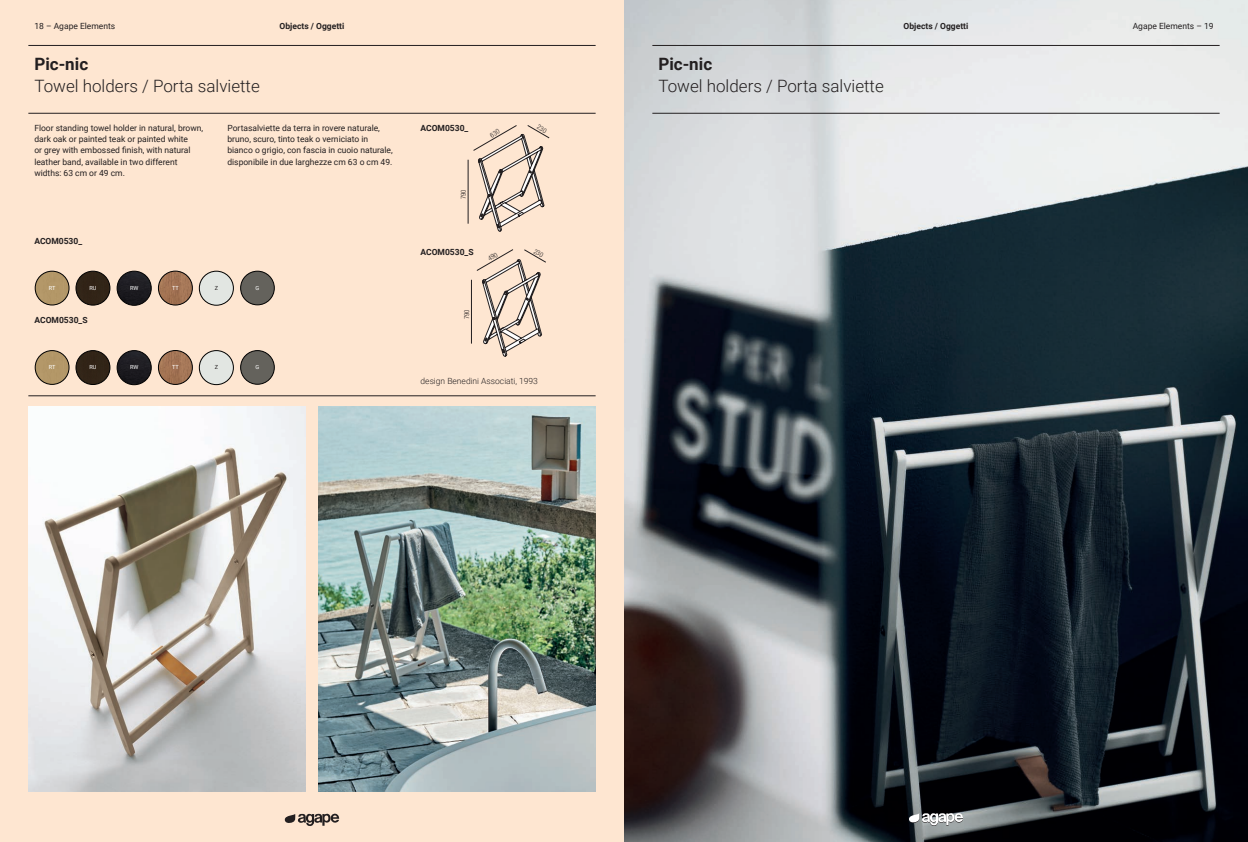
<style>
.page{position:relative;width:1248px;height:842px;background:#fff}
.page>*{position:absolute;margin:0;border:0;box-sizing:border-box;transform-origin:0 0}
.t1{font:300 17px "Roboto";color:#231f20}
.t2{font:700 17px "Roboto";color:#231f20}
.t3{font:8.5px/11.3px "Roboto";color:#231f20}
.t4{font:700 8.5px "Roboto";color:#231f20}
.t5{font:300 8.5px "Roboto";color:#231f20}
.t6{font:300 condensed 6.8px "Helvetica Neue LT Pro";color:#231f20}
.t7{font:5.6px "Roboto";color:#fff}
.t8{font:5.6px "Roboto";color:#231f20}
</style>
<div class="page">
<div style="left:0;top:0;width:624px;height:842px;background:#fee6d1"></div>
<img style="left:28px;top:407px;width:278px;height:384px">
<img style="left:318px;top:407px;width:277px;height:384px">
<img style="left:624px;top:0;width:623px;height:842px">
<div style="left:199px;top:351px;width:34px;height:34px;background:#e2e6e2;border-radius:50%"></div>
<div style="left:199px;top:350px;width:34px;height:35px;border:1px solid #000;border-radius:50%"></div>
<div style="left:199px;top:271px;width:34px;height:34px;background:#e2e6e2;border-radius:50%"></div>
<div style="left:199px;top:271px;width:34px;height:34px;border:1px solid #000;border-radius:50%"></div>
<img style="left:76px;top:351px;width:34px;height:33px;border-radius:17px">
<div style="left:76px;top:350px;width:34px;height:35px;border:1px solid #000;border-radius:50%"></div>
<img style="left:76px;top:271px;width:34px;height:34px;border-radius:17px">
<div style="left:76px;top:271px;width:34px;height:34px;border:1px solid #000;border-radius:50%"></div>
<img style="left:117px;top:351px;width:34px;height:34px;border-radius:17px">
<div style="left:117px;top:350px;width:34px;height:35px;border:1px solid #000;border-radius:50%"></div>
<img style="left:117px;top:271px;width:34px;height:34px;border-radius:17px">
<div style="left:117px;top:271px;width:34px;height:34px;border:1px solid #000;border-radius:50%"></div>
<img style="left:158px;top:350px;width:34px;height:34px;border-radius:17px">
<div style="left:158px;top:350px;width:34px;height:35px;border:1px solid #000;border-radius:50%"></div>
<img style="left:158px;top:271px;width:34px;height:34px;border-radius:17px">
<div style="left:158px;top:271px;width:34px;height:34px;border:1px solid #000;border-radius:50%"></div>
<div style="left:240px;top:351px;width:34px;height:33px;background:#64625c;border-radius:50%"></div>
<div style="left:240px;top:350px;width:34px;height:34px;border:1px solid #000;border-radius:50%"></div>
<div style="left:240px;top:271px;width:34px;height:34px;background:#64625c;border-radius:50%"></div>
<div style="left:240px;top:271px;width:34px;height:34px;border:1px solid #000;border-radius:50%"></div>
<img style="left:35px;top:351px;width:34px;height:33px;border-radius:17px">
<div style="left:35px;top:350px;width:34px;height:34px;border:1px solid #000;border-radius:50%"></div>
<img style="left:35px;top:271px;width:34px;height:34px;border-radius:17px">
<div style="left:35px;top:271px;width:34px;height:34px;border:1px solid #000;border-radius:50%"></div>
<hr style="left:652px;top:45px;width:567px;height:1px;background:#231f20">
<hr style="left:652px;top:113px;width:567px;height:1px;background:#231f20">
<hr style="left:28px;top:396px;width:567px;height:1px;background:#231f20">
<hr style="left:28px;top:45px;width:567px;height:1px;background:#231f20">
<hr style="left:28px;top:113px;width:567px;height:1px;background:#231f20">
<svg style="left:285px;top:813px;width:54px;height:13px"></svg>
<hr style="left:471px;top:280px;width:1px;height:64px;background:#231f20">
<hr style="left:468px;top:160px;width:1px;height:64px;background:#231f20">
<svg style="left:908px;top:813px;width:54px;height:13px"></svg>
<svg style="left:476px;top:249px;width:70px;height:108px"></svg>
<svg style="left:473px;top:125px;width:76px;height:107px"></svg>
<p class="t3" style="left:34px;top:20px;width:82px">18 – Agape Elements</p>
<p class="t4" style="left:279px;top:20px;width:66px">Objects / Oggetti</p>
<p class="t4" style="left:903px;top:20px;width:66px">Objects / Oggetti</p>
<p class="t3" style="left:1132px;top:20px;width:82px">Agape Elements – 19</p>
<p class="t2" style="left:34px;top:52px;width:55px">Pic-nic</p>
<p class="t1" style="left:34px;top:74px;width:227px">Towel holders / Porta salviette</p>
<p class="t3" style="left:34px;top:122px;width:170px">Floor standing towel holder in natural, brown, dark oak or painted teak or painted white<br>or grey with embossed finish, with natural leather band, available in two different widths: 63 cm or 49 cm.</p>
<p class="t3" style="left:227px;top:122px;width:167px">Portasalviette da terra in rovere naturale, bruno, scuro, tinto teak o verniciato in bianco o grigio, con fascia in cuoio naturale, disponibile in due larghezze cm 63 o cm 49.</p>
<p class="t4" style="left:34px;top:235px;width:49px">ACOM0530_</p>
<p class="t7" style="left:49px;top:284px;width:8px">RT</p>
<p class="t7" style="left:89px;top:284px;width:9px">RU</p>
<p class="t4" style="left:34px;top:314px;width:55px">ACOM0530_S</p>
<p class="t7" style="left:49px;top:363px;width:8px">RT</p>
<p class="t7" style="left:89px;top:363px;width:9px">RU</p>
<p class="t7" style="left:130px;top:284px;width:10px">RW</p>
<p class="t7" style="left:130px;top:363px;width:10px">RW</p>
<p class="t7" style="left:172px;top:284px;width:8px">TT</p>
<p class="t7" style="left:172px;top:363px;width:8px">TT</p>
<p class="t8" style="left:215px;top:284px;width:5px">Z</p>
<p class="t8" style="left:215px;top:363px;width:5px">Z</p>
<p class="t7" style="left:255px;top:284px;width:5px">G</p>
<p class="t7" style="left:255px;top:363px;width:5px">G</p>
<p class="t4" style="left:420px;top:122px;width:49px">ACOM0530_</p>
<p class="t6" style="left:459px;top:199px;width:11px;rotate:-90deg">790</p>
<p class="t4" style="left:420px;top:246px;width:55px">ACOM0530_S</p>
<p class="t6" style="left:463px;top:319px;width:11px;rotate:-90deg">790</p>
<p class="t5" style="left:420px;top:375px;width:119px">design Benedini Associati, 1993</p>
<p class="t2" style="left:658px;top:52px;width:55px">Pic-nic</p>
<p class="t1" style="left:658px;top:74px;width:227px">Towel holders / Porta salviette</p>
</div>
